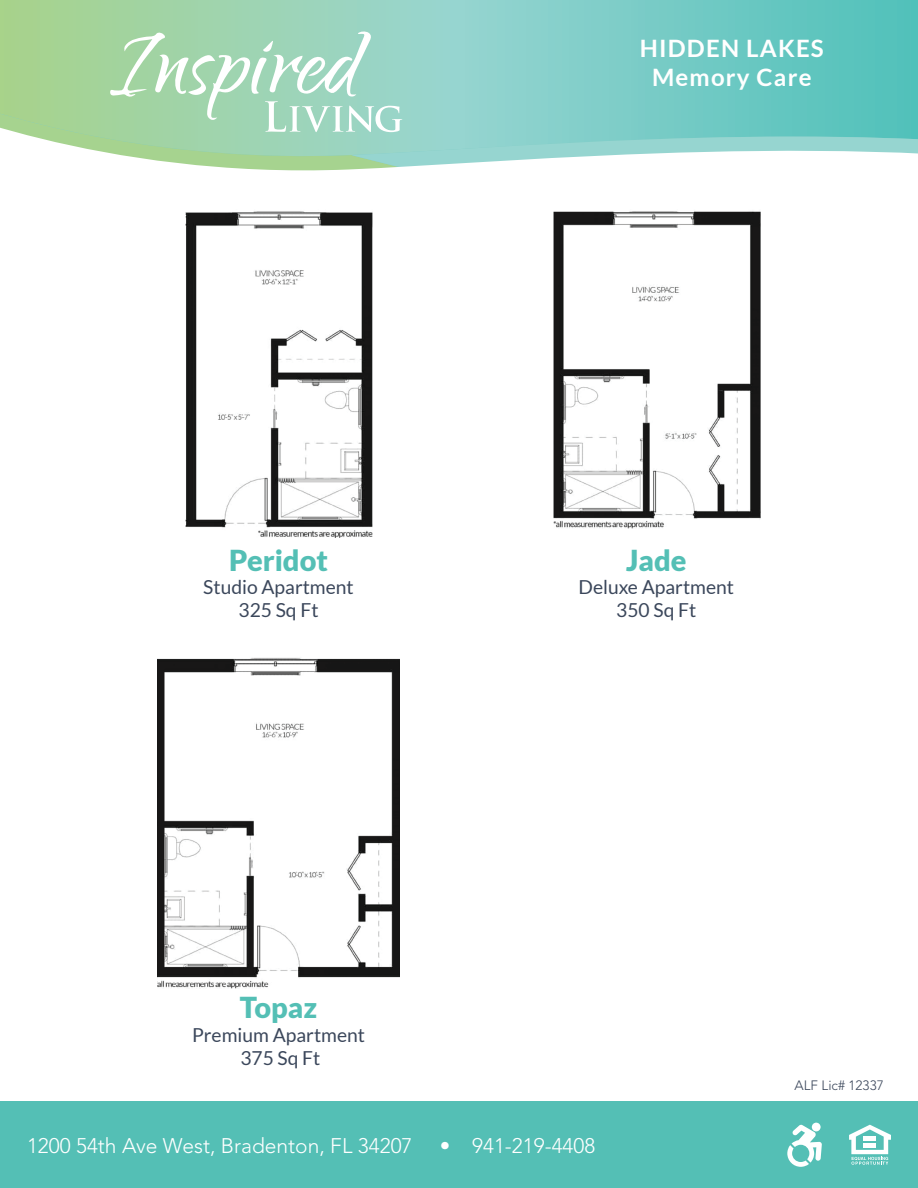
<style>
.page{position:relative;width:918px;height:1188px;background:#fff}
.page>*{position:absolute;margin:0;border:0;box-sizing:border-box;transform-origin:0 0}
.t1{font:900 28.95px "Lato";color:#54bfb5}
.t2{font:700 24px/28.8px "Lato";letter-spacing:.05em;color:#fff;text-align:center}
.t3{font:300 21px "Avenir";color:#fff}
.t4{font:19.2px/23.1px "Lato";color:#3b475b;text-align:center}
.t5{font:300 13.5px "Avenir";color:#3b475b}
.s1{font-weight:500}
</style>
<div class="page">
<svg style="left:0;top:0;width:918px;height:31px;background:#88ceb9"></svg>
<div style="left:0;top:1101px;width:918px;height:87px;background:#54bfb5"></div>
<div style="left:812px;top:1123px;width:9px;height:8px;background:#fff;border-radius:50%"></div>
<svg style="left:787px;top:1125px;width:35px;height:42px"></svg>
<svg style="left:849px;top:1125px;width:42px;height:40px"></svg>
<hr style="left:863px;top:1137px;width:13px;height:4px;background:#fff">
<div style="left:863px;top:1143px;width:13px;height:5px;background:#fff"></div>
<img style="left:553px;top:211px;width:208px;height:317px">
<img style="left:185px;top:211px;width:188px;height:326px">
<img style="left:157px;top:658px;width:243px;height:330px">
<svg style="left:0;top:31px;width:918px;height:140px;background:#9ad6c3"></svg>
<h1 class="t1" style="left:229px;top:543px;width:100px">Peridot</h1>
<p class="t4" style="left:203px;top:575px;width:152px">Studio Apartment<br>325 Sq Ft</p>
<h1 class="t1" style="left:240px;top:991px;width:79px">Topaz</h1>
<p class="t4" style="left:192px;top:1023px;width:174px">Premium Apartment<br>375 Sq Ft</p>
<p class="t2" style="left:640px;top:34px;width:186px">HIDDEN LAKES<br>Memory Care</p>
<h1 class="t1" style="left:626px;top:543px;width:62px">Jade</h1>
<p class="t4" style="left:579px;top:575px;width:157px">Deluxe Apartment<br>350 Sq Ft</p>
<p class="t5" style="left:795px;top:1077px;width:91px">ALF Lic# 12337</p>
<p class="t3" style="left:27px;top:1133px;width:387px">1200 54th Ave West, Bradenton, FL 34207</p>
<p class="t3" style="left:440px;top:1133px;width:157px"><span class="s1">•</span> 941-219-4408</p>
</div>
